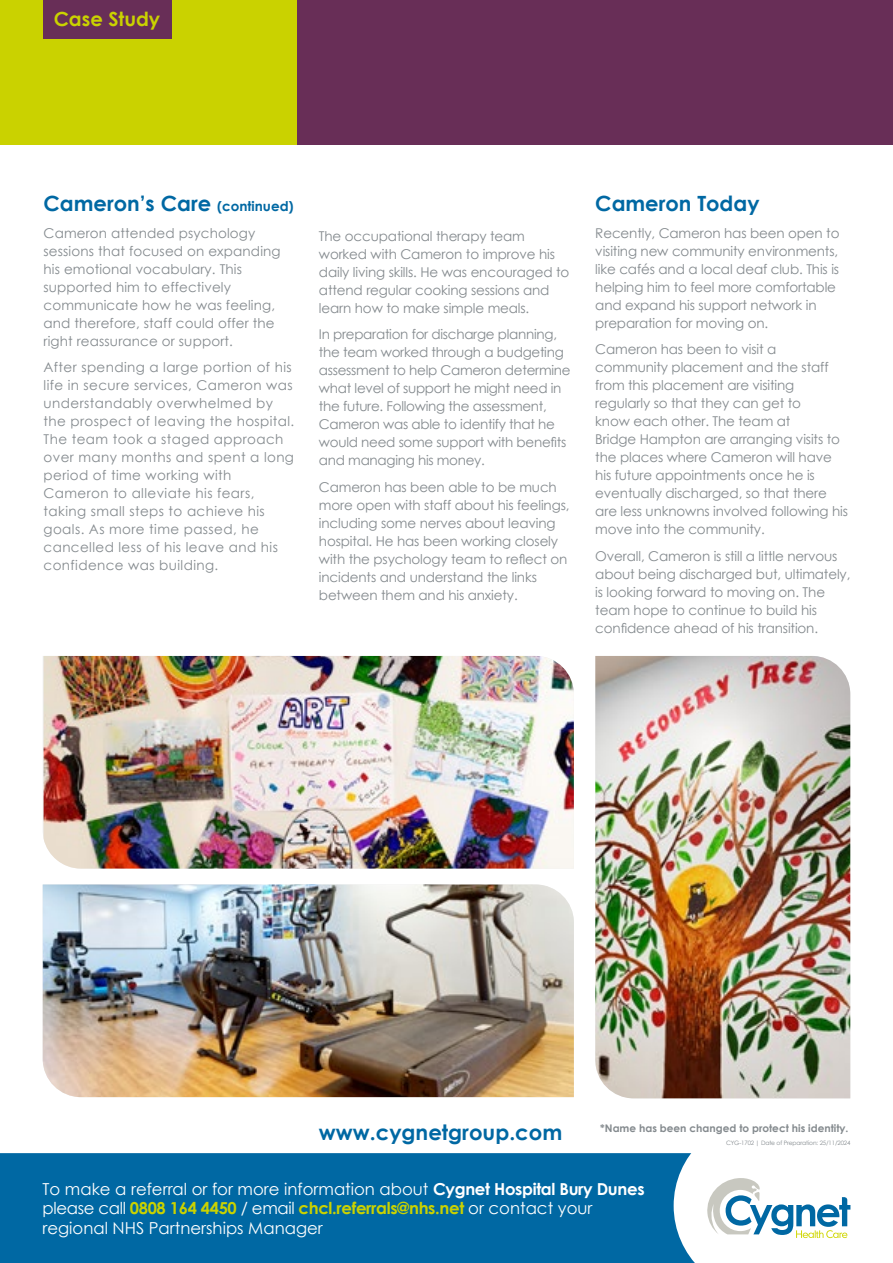
<style>
.page{position:relative;width:893px;height:1263px;background:#fff}
.page>*{position:absolute;margin:0;border:0;box-sizing:border-box;transform-origin:0 0}
.t1{font:700 21.15px "Century Gothic";color:#0068a3}
.t2{font:700 21px "Century Gothic";color:#0068a3}
.t3{font:700 19.5px "Century Gothic";color:#cad200}
.t4{font:16.5px/19.5px "Century Gothic";color:#fff}
.t5{font:13.5px/18px "Century Gothic";letter-spacing:-.01em;color:#848a8e}
.t6{font:13.5px/18px "Century Gothic";letter-spacing:.03em;color:#848a8e}
.t7{font:13.5px/18px "Century Gothic";letter-spacing:.01em;color:#848a8e}
.t8{font:700 10.5px "Century Gothic";color:#848a8e}
.t9{font:6px "Century Gothic";letter-spacing:-.02em;color:#848a8e}
.s1{font-size:13.5px}
.s2{font-weight:700}
.s3{font-weight:700;color:#cad200}
</style>
<div class="page">
<div style="left:0;top:1153px;width:674px;height:110px;background:#0068a3"></div>
<div style="left:0;top:0;width:298px;height:145px;background:#cad200"></div>
<div style="left:298px;top:0;width:595px;height:145px;background:#682e57"></div>
<div style="left:43px;top:0;width:128px;height:38px;background:#682e57"></div>
<svg style="left:674px;top:1153px;width:177px;height:110px"></svg>
<img style="left:43px;top:884px;width:531px;height:213px">
<img style="left:595px;top:656px;width:255px;height:442px">
<img style="left:44px;top:656px;width:530px;height:212px">
<h3 class="t3" style="left:54px;top:4px;width:108px">Case Study</h3>
<h2 class="t2" style="left:44px;top:188px;width:252px">Cameron’s Care <span class="s1">(continued)</span></h2>
<p class="t7" style="left:44px;top:224px;width:239px">Cameron attended psychology sessions that focused on expanding his emotional vocabulary. This supported him to effectively communicate how he was feeling, and therefore, staff could offer the right reassurance or support.</p>
<p class="t6" style="left:44px;top:358px;width:252px">After spending a large portion of his life in secure services, Cameron was understandably overwhelmed by the prospect of leaving the hospital.<br>The team took a staged approach over many months and spent a long period of time working with<br>Cameron to alleviate his fears, taking small steps to achieve his goals. As more time passed, he cancelled less of his leave and his confidence was building.</p>
<p class="t5" style="left:319px;top:227px;width:252px">The occupational therapy team worked with Cameron to improve his daily living skills. He was encouraged to attend regular cooking sessions and learn how to make simple meals.</p>
<p class="t5" style="left:319px;top:325px;width:253px">In preparation for discharge planning, the team worked through a budgeting assessment to help Cameron determine what level of support he might need in the future. Following the assessment, Cameron was able to identify that he would need some support with benefits and managing his money.</p>
<p class="t5" style="left:319px;top:478px;width:252px">Cameron has been able to be much more open with staff about his feelings, including some nerves about leaving hospital. He has been working closely with the psychology team to reflect on incidents and understand the links between them and his anxiety.</p>
<h2 class="t2" style="left:595px;top:188px;width:166px">Cameron Today</h2>
<p class="t5" style="left:595px;top:224px;width:246px">Recently, Cameron has been open to visiting new community environments, like cafés and a local deaf club. This is helping him to feel more comfortable and expand his support network in preparation for moving on.</p>
<p class="t5" style="left:595px;top:340px;width:254px">Cameron has been to visit a community placement and the staff from this placement are visiting regularly so that they can get to<br>know each other. The team at<br>Bridge Hampton are arranging visits to the places where Cameron will have his future appointments once he is eventually discharged, so that there are less unknowns involved following his move into the community.</p>
<p class="t5" style="left:595px;top:547px;width:257px">Overall, Cameron is still a little nervous about being discharged but, ultimately, is looking forward to moving on. The team hope to continue to build his confidence ahead of his transition.</p>
<h1 class="t1" style="left:319px;top:1116px;width:245px">www.cygnetgroup.com</h1>
<p class="t8" style="left:600px;top:1120px;width:250px">*Name has been changed to protect his identity.</p>
<p class="t9" style="left:726px;top:1138px;width:126px">CYG-1702 | Date of Preparation: 25/11/2024</p>
<p class="t4" style="left:43px;top:1179px;width:604px">To make a referral or for more information about <span class="s2">Cygnet Hospital Bury Dunes </span>please call <span class="s3">0808 164 4450</span> / email <span class="s3">chcl.referrals@nhs.net</span> or contact your regional NHS Partnerships Manager</p>
</div>
